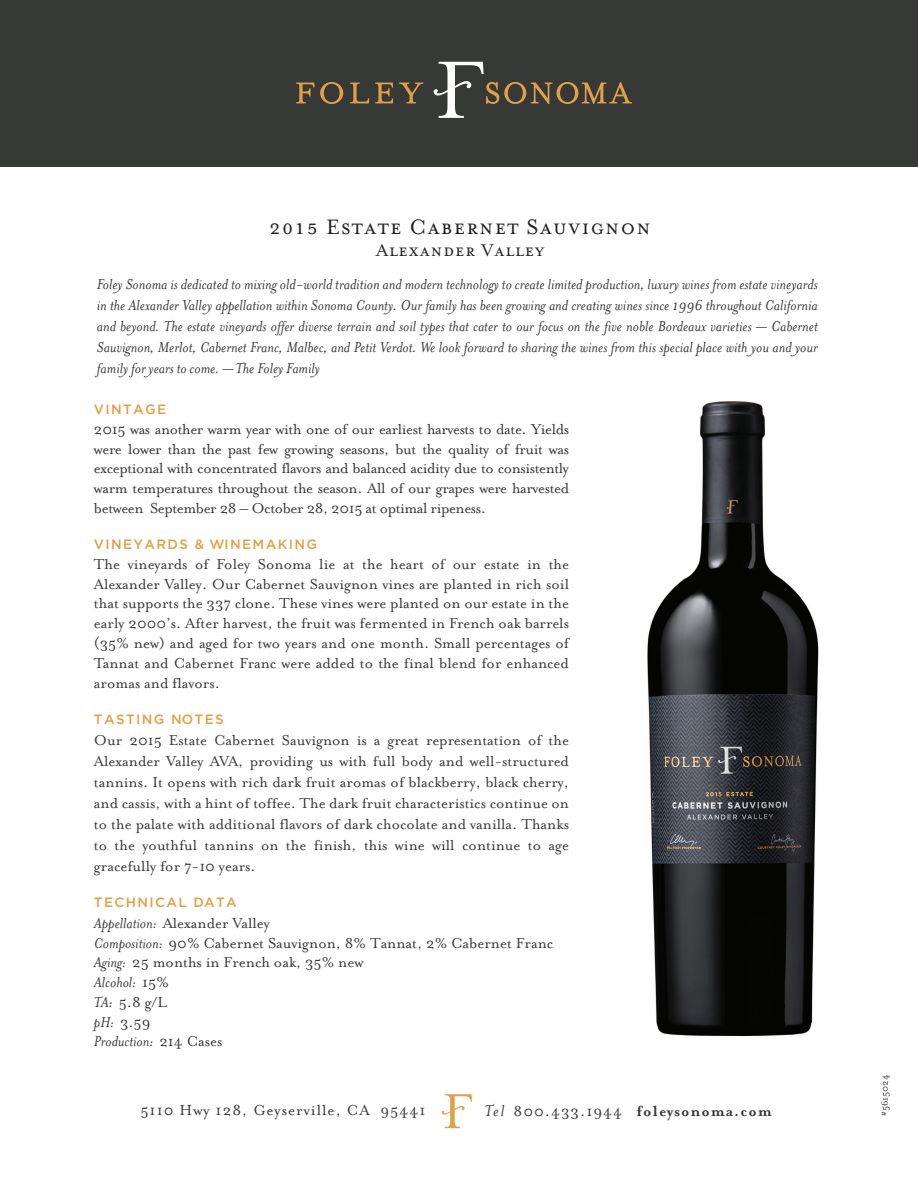
<style>
.page{position:relative;width:918px;height:1188px;background:#fff}
.page>*{position:absolute;margin:0;border:0;box-sizing:border-box;transform-origin:0 0}
.t1{font:24px "Mrs Eaves Small Caps";letter-spacing:.05em;color:#231f20}
.t2{font:19.5px "Mrs Eaves Small Caps";letter-spacing:.05em;color:#231f20}
.t3{font:16.65px "Mrs Eaves Roman";letter-spacing:.06em;color:#373936}
.t4{font:700 16.65px "Mrs Eaves";letter-spacing:.06em;color:#373936}
.t5{font:16.5px/19.8px "Mrs Eaves Roman";color:#373936;text-align:justify}
.t6{font:italic 16.5px/21px "Mrs Eaves";color:#373936;text-align:justify}
.t7{font:500 13.5px "Gotham";letter-spacing:.1em;color:#e1a046}
.t8{font:10.5px "Mrs Eaves Roman";color:#373936}
.s1{font-family:"Mrs Eaves";font-style:italic}
.s2{font-family:"Mrs Eaves Roman";font-style:normal}
.s3{font-weight:400;font-style:italic;font-size:18px}
.s4{font-family:"Mrs Eaves Roman";font-weight:400}
</style>
<div class="page">
<img style="left:647px;top:401px;width:172px;height:636px">
<div style="left:0;top:0;width:918px;height:166px;background:#373936"></div>
<svg style="left:442px;top:1094px;width:30px;height:34px"></svg>
<svg style="left:296px;top:82px;width:47px;height:22px"></svg>
<svg style="left:350px;top:83px;width:19px;height:20px"></svg>
<svg style="left:375px;top:83px;width:18px;height:20px"></svg>
<svg style="left:399px;top:83px;width:24px;height:20px"></svg>
<svg style="left:433px;top:62px;width:199px;height:56px"></svg>
<h1 class="t1" style="left:270px;top:215px;width:383px">2015 Estate Cabernet Sauvignon</h1>
<p class="t2" style="left:376px;top:240px;width:170px">Alexander Valley</p>
<p class="t6" style="left:97px;top:274px;width:723px">Foley Sonoma is dedicated to mixing old-world tradition and modern technology to create limited production, luxury wines from estate vineyards in the Alexander Valley appellation within Sonoma County. Our family has been growing and creating wines since 1996 throughout California and beyond. The estate vineyards offer diverse terrain and soil types that cater to our focus on the five noble Bordeaux varieties — Cabernet Sauvignon, Merlot, Cabernet Franc, Malbec, and Petit Verdot. We look forward to sharing the wines from this special place with you and your family for years to come. — The Foley Family</p>
<p class="t7" style="left:94px;top:402px;width:74px">VINTAGE</p>
<p class="t5" style="left:94px;top:419px;width:477px">2015 was another warm year with one of our earliest harvests to date. Yields were lower than the past few growing seasons, but the quality of fruit was exceptional with concentrated flavors and balanced acidity due to consistently warm temperatures throughout the season. All of our grapes were harvested between September 28 – October 28, 2015 at optimal ripeness.</p>
<p class="t7" style="left:94px;top:537px;width:225px">VINEYARDS &amp; WINEMAKING</p>
<p class="t5" style="left:94px;top:554px;width:477px">The vineyards of Foley Sonoma lie at the heart of our estate in the Alexander Valley. Our Cabernet Sauvignon vines are planted in rich soil that supports the 337 clone. These vines were planted on our estate in the early 2000’s. After harvest, the fruit was fermented in French oak barrels (35% new) and aged for two years and one month. Small percentages of Tannat and Cabernet Franc were added to the final blend for enhanced aromas and flavors.</p>
<p class="t7" style="left:94px;top:711px;width:131px">TASTING NOTES</p>
<p class="t5" style="left:94px;top:729px;width:477px;line-height:21px">Our 2015 Estate Cabernet Sauvignon is a great representation of the Alexander Valley AVA, providing us with full body and well-structured tannins. It opens with rich dark fruit aromas of blackberry, black cherry, and cassis, with a hint of toffee. The dark fruit characteristics continue on to the palate with additional flavors of dark chocolate and vanilla. Thanks to the youthful tannins on the finish, this wine will continue to age gracefully for 7-10 years.</p>
<p class="t7" style="left:94px;top:894px;width:144px">TECHNICAL DATA</p>
<p class="t5" style="left:94px;top:913px;width:461px;text-align:left"><span class="s1">Appellation:</span> Alexander Valley<br><span class="s1">Composition:</span> 90% Cabernet Sauvignon, 8% Tannat, 2% Cabernet Franc<br><span class="s1">Aging:</span> 25 months in French oak, 35% new</p>
<p class="t6" style="left:94px;top:972px;width:76px">Alcohol: <span class="s2">15%</span></p>
<p class="t5" style="left:94px;top:992px;width:74px"><span class="s1">TA:</span> 5.8 g/L <span class="s1">pH:</span> 3.59</p>
<p class="t6" style="left:94px;top:1031px;width:130px">Production: <span class="s2">214 Cases</span></p>
<p class="t3" style="left:140px;top:1101px;width:287px">5110 Hwy 128, Geyserville, CA 95441</p>
<p class="t4" style="left:484px;top:1102px;width:289px"><span class="s3">Tel</span> <span class="s4">800.433.1944</span> foleysonoma.com</p>
<p class="t8" style="left:879px;top:1116px;width:43px;rotate:-90deg">#5615024</p>
</div>
